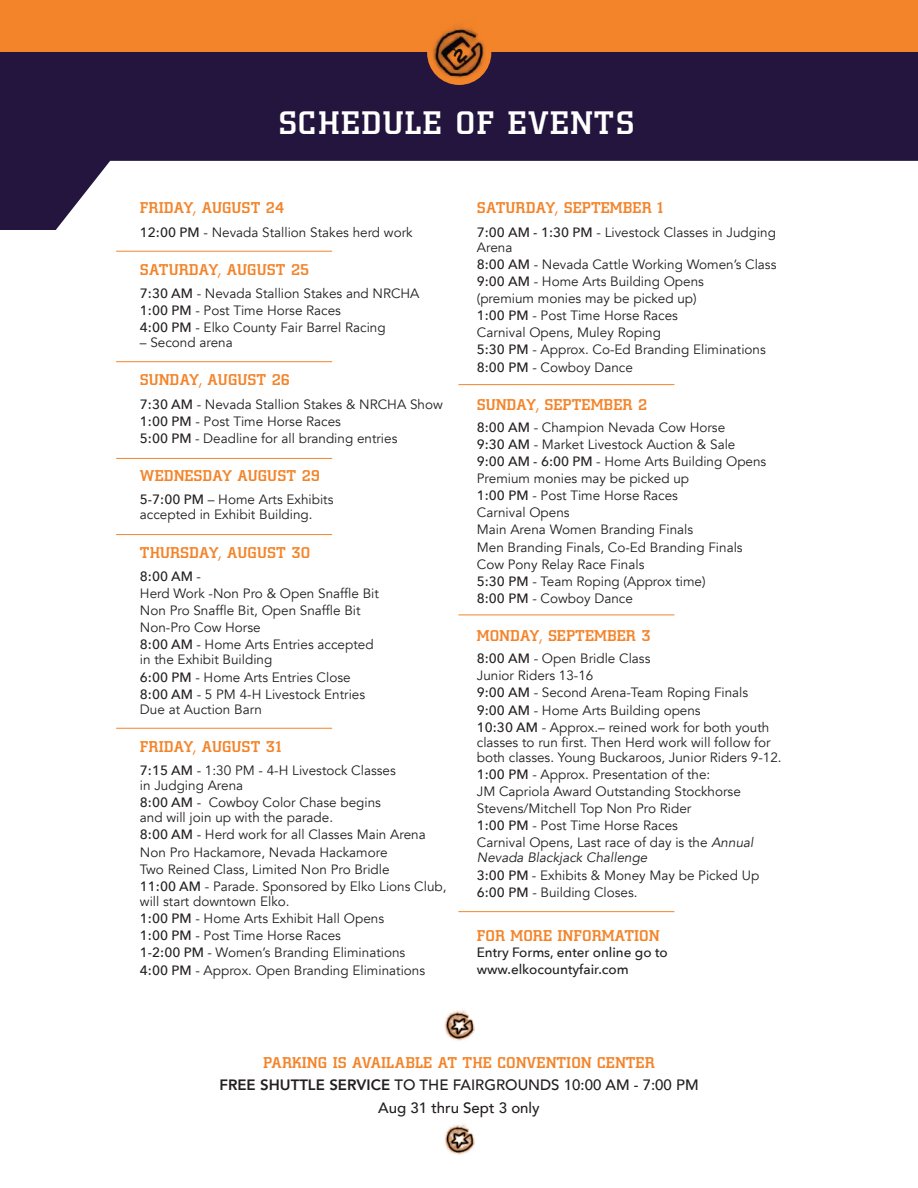
<style>
.page{position:relative;width:918px;height:1188px;background:#fff}
.page>*{position:absolute;margin:0;border:0;box-sizing:border-box;transform-origin:0 0}
.t1{font:500 33.75px "City D";letter-spacing:.03em;color:#fff;scale:1.11 1}
.t2{font:500 16.2px "City D";color:#f3842a;scale:1.11 1}
.t3{font:500 15px/22.5px "Avenir";color:#231f20;text-align:center}
.t4{font:13.5px/17.1px "Avenir";color:#231f20}
.t5{font:500 13.5px/16.5px "Avenir Next";color:#231f20}
.s1{font-family:"Avenir Next";font-weight:500}
.s2{font-family:"Avenir";font-weight:400}
.s3{font-style:italic}
.s4{font-weight:800}
</style>
<div class="page">
<div style="left:0;top:0;width:918px;height:54px;background:#f3842a"></div>
<div style="left:0;top:52px;width:918px;height:178px;background:#24153e"></div>
<img style="left:445px;top:1010px;width:29px;height:31px">
<img style="left:445px;top:1124px;width:29px;height:31px">
<div style="left:427px;top:21px;width:64px;height:64px;background:#f3842a;border-radius:50%"></div>
<img style="left:430px;top:25px;width:56px;height:60px">
<div style="left:56px;top:161px;width:862px;height:91px;background:#fff"></div>
<hr style="left:116px;top:458px;width:216px;height:1px;background:#f3842a">
<hr style="left:116px;top:361px;width:216px;height:1px;background:#f3842a">
<hr style="left:116px;top:251px;width:216px;height:1px;background:#f3842a">
<hr style="left:116px;top:534px;width:216px;height:1px;background:#f3842a">
<hr style="left:116px;top:728px;width:216px;height:1px;background:#f3842a">
<hr style="left:458px;top:615px;width:216px;height:1px;background:#f3842a">
<hr style="left:458px;top:911px;width:216px;height:1px;background:#f3842a">
<hr style="left:458px;top:384px;width:216px;height:1px;background:#f3842a">
<h1 class="t1" style="left:279px;top:111px;width:322px">SCHEDULE OF EVENTS</h1>
<p class="t2" style="left:140px;top:202px;width:132px">FRIDAY, AUGUST 24</p>
<p class="t4" style="left:140px;top:225px;width:274px"><span class="s1">12:00 PM</span> - Nevada Stallion Stakes herd work</p>
<p class="t2" style="left:140px;top:264px;width:154px">SATURDAY, AUGUST 25</p>
<p class="t4" style="left:140px;top:286px;width:281px"><span class="s1">7:30 AM</span> - Nevada Stallion Stakes and NRCHA<br><span class="s1">1:00 PM</span> - Post Time Horse Races<br><span class="s1">4:00 PM</span> - Elko County Fair Barrel Racing</p>
<p class="t4" style="left:140px;top:335px;width:94px">– Second arena</p>
<p class="t2" style="left:140px;top:374px;width:137px">SUNDAY, AUGUST 26</p>
<p class="t4" style="left:140px;top:397px;width:304px"><span class="s1">7:30 AM</span> - Nevada Stallion Stakes &amp; NRCHA Show<br><span class="s1">1:00 PM</span> - Post Time Horse Races<br><span class="s1">5:00 PM</span> - Deadline for all branding entries</p>
<p class="t2" style="left:140px;top:470px;width:164px">WEDNESDAY AUGUST 29</p>
<p class="t4" style="left:140px;top:494px;width:195px;line-height:15px"><span class="s1">5-7:00 PM</span> – Home Arts Exhibits accepted in Exhibit Building.</p>
<p class="t2" style="left:140px;top:546px;width:155px">THURSDAY, AUGUST 30</p>
<p class="t5" style="left:140px;top:569px;width:62px">8:00 AM <span class="s2">-</span></p>
<p class="t4" style="left:140px;top:585px;width:241px">Herd Work -Non Pro &amp; Open Snaffle Bit<br>Non Pro Snaffle Bit, Open Snaffle Bit<br>Non-Pro Cow Horse<br><span class="s1">8:00 AM</span> - Home Arts Entries accepted</p>
<p class="t4" style="left:140px;top:653px;width:227px">in the Exhibit Building<br><span class="s1">6:00 PM</span> - Home Arts Entries Close<br><span class="s1">8:00 AM</span> - 5 PM 4-H Livestock Entries</p>
<p class="t4" style="left:140px;top:702px;width:124px">Due at Auction Barn</p>
<p class="t2" style="left:140px;top:741px;width:129px">FRIDAY, AUGUST 31</p>
<p class="t4" style="left:140px;top:764px;width:257px;line-height:15px"><span class="s1">7:15 AM</span> - 1:30 PM - 4-H Livestock Classes in Judging Arena</p>
<p class="t4" style="left:140px;top:797px;width:243px;line-height:15px"><span class="s1">8:00 AM</span> - Cowboy Color Chase begins and will join up with the parade.</p>
<p class="t4" style="left:140px;top:828px;width:308px"><span class="s1">8:00 AM</span> - Herd work for all Classes Main Arena Non Pro Hackamore, Nevada Hackamore<br>Two Reined Class, Limited Non Pro Bridle<br><span class="s1">11:00 AM</span> - Parade. Sponsored by Elko Lions Club,</p>
<p class="t4" style="left:140px;top:894px;width:287px">will start downtown Elko.<br><span class="s1">1:00 PM</span> - Home Arts Exhibit Hall Opens<br><span class="s1">1:00 PM</span> - Post Time Horse Races<br><span class="s1">1-2:00 PM</span> - Women’s Branding Eliminations <span class="s1">4:00 PM</span> - Approx. Open Branding Eliminations</p>
<p class="t2" style="left:477px;top:202px;width:169px">SATURDAY, SEPTEMBER 1</p>
<p class="t4" style="left:477px;top:226px;width:301px;line-height:15px"><span class="s1">7:00 AM - 1:30 PM</span> - Livestock Classes in Judging<br>Arena</p>
<p class="t4" style="left:477px;top:257px;width:301px"><span class="s1">8:00 AM</span> - Nevada Cattle Working Women’s Class <span class="s1">9:00 AM</span> - Home Arts Building Opens<br>(premium monies may be picked up)<br><span class="s1">1:00 PM</span> - Post Time Horse Races<br>Carnival Opens, Muley Roping<br><span class="s1">5:30 PM</span> - Approx. Co-Ed Branding Eliminations <span class="s1">8:00 PM</span> - Cowboy Dance</p>
<p class="t2" style="left:477px;top:399px;width:155px">SUNDAY, SEPTEMBER 2</p>
<p class="t4" style="left:477px;top:420px;width:291px"><span class="s1">8:00 AM</span> - Champion Nevada Cow Horse<br><span class="s1">9:30 AM</span> - Market Livestock Auction &amp; Sale<br><span class="s1">9:00 AM - 6:00 PM</span> - Home Arts Building Opens<br>Premium monies may be picked up<br><span class="s1">1:00 PM</span> - Post Time Horse Races<br>Carnival Opens<br>Main Arena Women Branding Finals<br>Men Branding Finals, Co-Ed Branding Finals<br>Cow Pony Relay Race Finals<br><span class="s1">5:30 PM</span> - Team Roping (Approx time)<br><span class="s1">8:00 PM</span> - Cowboy Dance</p>
<p class="t2" style="left:477px;top:630px;width:158px">MONDAY, SEPTEMBER 3</p>
<p class="t4" style="left:477px;top:651px;width:294px"><span class="s1">8:00 AM</span> - Open Bridle Class<br>Junior Riders 13-16<br><span class="s1">9:00 AM</span> - Second Arena-Team Roping Finals <span class="s1">9:00 AM</span> - Home Arts Building opens<br><span class="s1">10:30 AM</span> - Approx.– reined work for both youth</p>
<p class="t4" style="left:477px;top:735px;width:306px;line-height:15px">classes to run first. Then Herd work will follow for both classes. Young Buckaroos, Junior Riders 9-12.</p>
<p class="t4" style="left:477px;top:767px;width:278px"><span class="s1">1:00 PM</span> - Approx. Presentation of the:<br>JM Capriola Award Outstanding Stockhorse Stevens/Mitchell Top Non Pro Rider<br><span class="s1">1:00 PM</span> - Post Time Horse Races<br>Carnival Opens, Last race of day is the <span class="s3">Annual</span></p>
<p class="t4" style="left:477px;top:851px;width:284px"><span class="s3">Nevada Blackjack Challenge<br></span><span class="s1">3:00 PM</span> - Exhibits &amp; Money May be Picked Up<br><span class="s1">6:00 PM</span> - Building Closes.</p>
<p class="t2" style="left:477px;top:930px;width:166px">FOR MORE INFORMATION</p>
<p class="t5" style="left:477px;top:945px;width:192px">Entry Forms, enter online go to www.elkocountyfair.com</p>
<p class="t2" style="left:263px;top:1057px;width:354px">PARKING IS AVAILABLE AT THE CONVENTION CENTER</p>
<p class="t3" style="left:219px;top:1075px;width:481px"><span class="s4">FREE SHUTTLE SERVICE</span> TO THE FAIRGROUNDS 10:00 AM - 7:00 PM<br>Aug 31 thru Sept 3 only</p>
</div>
